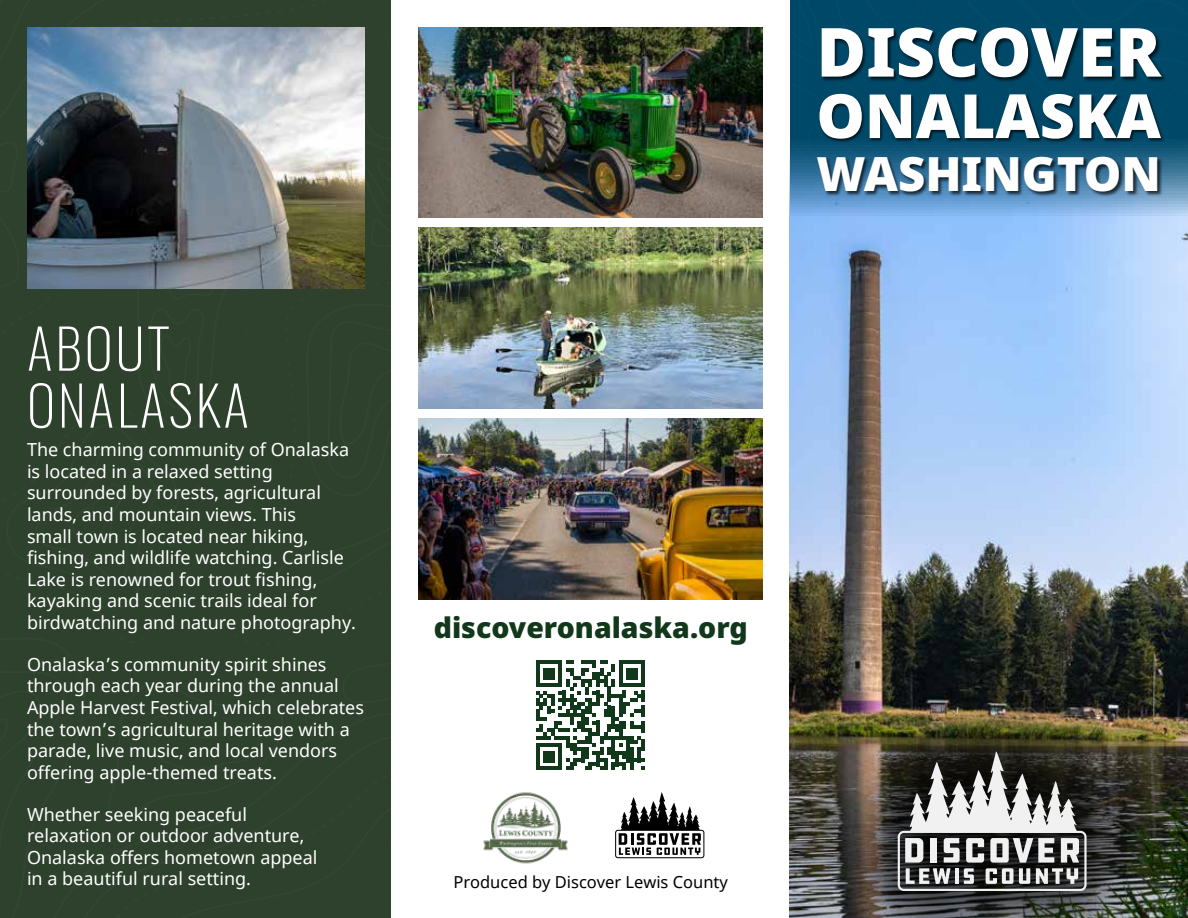
<style>
.page{position:relative;width:1188px;height:918px;background:#fff}
.page>*{position:absolute;margin:0;border:0;box-sizing:border-box;transform-origin:0 0}
.t1{font:900 67.8px "Noto Sans";color:#fff}
.t2{font:900 60.9px "Noto Sans";color:#fff}
.t3{font:200 54.6px/57px "Oswald";letter-spacing:.05em;color:#fff}
.t4{font:900 47.25px "Noto Sans";color:#fff}
.t5{font:900 28.5px "Noto Sans";color:#12381b}
.t6{font:18px/21.6px "Noto Sans";color:#fff}
.t7{font:16.5px "Noto Sans";color:#000}
</style>
<div class="page">
<img style="left:0;top:0;width:1188px;height:918px">
<img style="left:476px;top:785px;width:99px;height:87px">
<img style="left:418px;top:227px;width:344px;height:181px">
<h3 class="t3" style="left:27px;top:313px;width:223px">ABOUT<br>ONALASKA</h3>
<p class="t6" style="left:27px;top:439px;width:331px">The charming community of Onalaska is located in a relaxed setting surrounded by forests, agricultural lands, and mountain views. This<br>small town is located near hiking, fishing, and wildlife watching. Carlisle Lake is renowned for trout fishing, kayaking and scenic trails ideal for birdwatching and nature photography.</p>
<p class="t6" style="left:27px;top:654px;width:339px">Onalaska’s community spirit shines through each year during the annual Apple Harvest Festival, which celebrates the town’s agricultural heritage with a parade, live music, and local vendors offering apple-themed treats.</p>
<p class="t6" style="left:27px;top:804px;width:292px">Whether seeking peaceful relaxation or outdoor adventure,<br>Onalaska offers hometown appeal in a beautiful rural setting.</p>
<h1 class="t1" style="left:816px;top:0;width:346px">DISCOVER</h1>
<h2 class="t2" style="left:816px;top:70px;width:346px">ONALASKA</h2>
<h3 class="t4" style="left:816px;top:138px;width:346px">WASHINGTON</h3>
<h3 class="t5" style="left:434px;top:606px;width:316px">discoveronalaska.org</h3>
<p class="t7" style="left:454px;top:871px;width:276px">Produced by Discover Lewis County</p>
</div>
